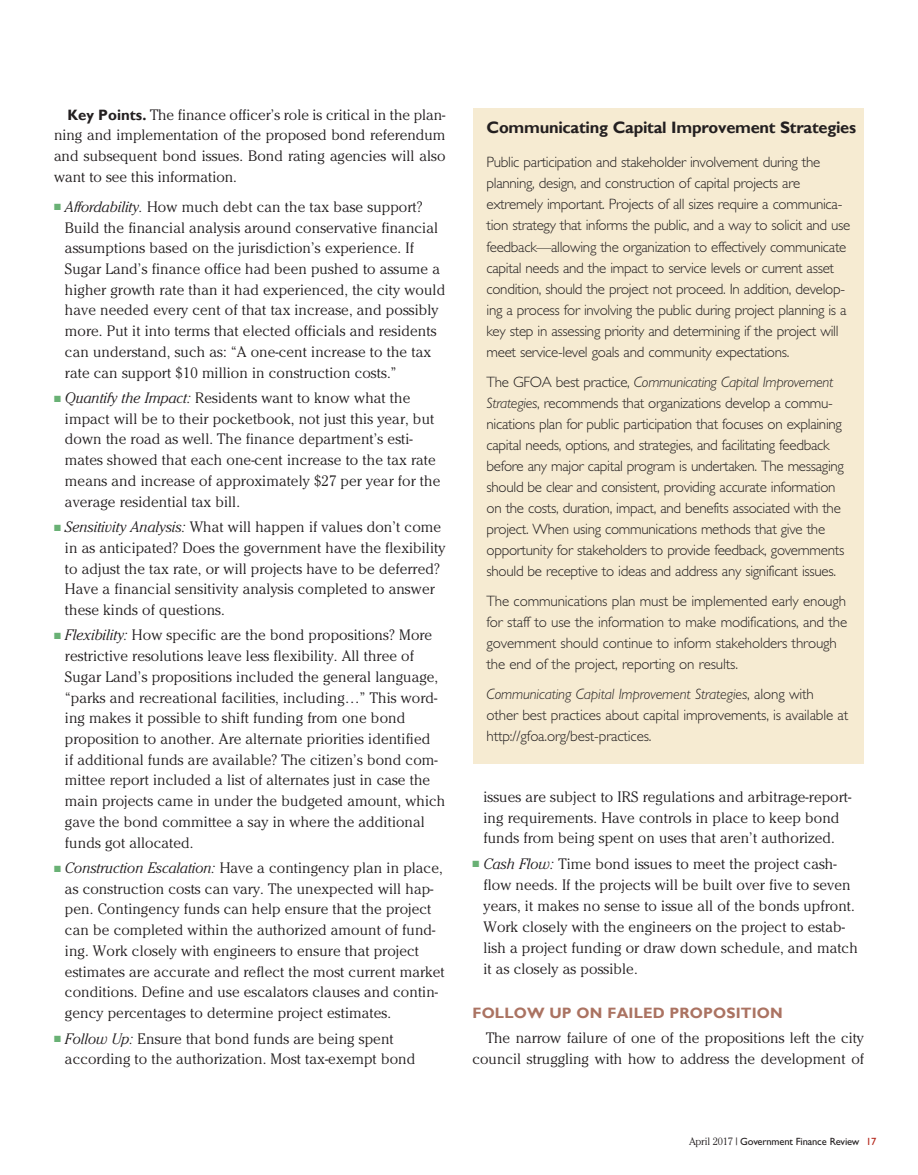
<style>
.page{position:relative;width:918px;height:1175px;background:#fff}
.page>*{position:absolute;margin:0;border:0;box-sizing:border-box;transform-origin:0 0}
.t1{font:700 16.5px "Gill Sans";letter-spacing:-.015em;color:#231f20}
.t2{font:300 15px/20.7px "Cheltenham";letter-spacing:.005em;color:#231f20}
.t3{font:300 15px/21px "Gill Sans";letter-spacing:-.02em;color:#231f20}
.t4{font:700 15px "Gill Sans";letter-spacing:.01em;color:#ab7362}
.t5{font:10.5px "Gill Sans";letter-spacing:-.015em;color:#231f20}
.s1{font-family:"Gill Sans";font-weight:700}
.s2{color:#69b175}
.s3{font-style:italic}
.s4{font-family:"Cheltenham";font-weight:300}
.s5{color:#b32317}
</style>
<div class="page">
<div style="left:473px;top:108px;width:391px;height:655px;background:#f6ebd2"></div>
<p class="t2" style="left:54px;top:104px;width:393px;text-align:justify;text-indent:14px"><span class="s1">Key Points.</span> The finance officer’s role is critical in the plan&shy;ning and implementation of the proposed bond referendum and subsequent bond issues. Bond rating agencies will also want to see this information.</p>
<p class="t2" style="left:65px;top:196px;width:382px;text-indent:-11px"><span class="s2">■</span> <span class="s3">Affordability.</span> How much debt can the tax base support?<br>Build the financial analysis around conservative financial assumptions based on the jurisdiction’s experience. If Sugar Land’s finance office had been pushed to assume a higher growth rate than it had experienced, the city would have needed every cent of that tax increase, and possibly more. Put it into terms that elected officials and residents can understand, such as: “A one-cent increase to the tax rate can support $10 million in construction costs.”</p>
<p class="t2" style="left:65px;top:387px;width:377px;text-indent:-11px"><span class="s2">■</span> <span class="s3">Quantify the Impact:</span> Residents want to know what the impact will be to their pocketbook, not just this year, but down the road as well. The finance department’s esti&shy;mates showed that each one-cent increase to the tax rate means and increase of approximately $27 per year for the average residential tax bill.</p>
<p class="t2" style="left:65px;top:516px;width:382px;text-indent:-11px"><span class="s2">■</span> <span class="s3">Sensitivity Analysis:</span> What will happen if values don’t come in as anticipated? Does the government have the flexibility to adjust the tax rate, or will projects have to be deferred?<br>Have a financial sensitivity analysis completed to answer these kinds of questions.</p>
<p class="t2" style="left:65px;top:625px;width:382px;text-indent:-11px"><span class="s2">■</span> <span class="s3">Flexibility:</span> How specific are the bond propositions? More restrictive resolutions leave less flexibility. All three of Sugar Land’s propositions included the general language, “parks and recreational facilities, including…” This word&shy;ing makes it possible to shift funding from one bond proposition to another. Are alternate priorities identified<br>if additional funds are available? The citizen’s bond com&shy;mittee report included a list of alternates just in case the main projects came in under the budgeted amount, which gave the bond committee a say in where the additional funds got allocated.</p>
<p class="t2" style="left:65px;top:857px;width:381px;text-indent:-11px"><span class="s2">■</span> <span class="s3">Construction Escalation:</span> Have a contingency plan in place, as construction costs can vary. The unexpected will hap&shy;pen. Contingency funds can help ensure that the project can be completed within the authorized amount of fund&shy;ing. Work closely with engineers to ensure that project estimates are accurate and reflect the most current market conditions. Define and use escalators clauses and contin&shy;gency percentages to determine project estimates.</p>
<p class="t2" style="left:65px;top:1027px;width:352px;text-indent:-11px"><span class="s2">■</span> <span class="s3">Follow Up:</span> Ensure that bond funds are being spent according to the authorization. Most tax-exempt bond</p>
<p class="t1" style="left:487px;top:117px;width:371px">Communicating Capital Improvement Strategies</p>
<p class="t3" style="left:487px;top:152px;width:365px">Public participation and stakeholder involvement during the planning, design, and construction of capital projects are extremely important. Projects of all sizes require a communica&shy;tion strategy that informs the public, and a way to solicit and use feedback—allowing the organization to effectively communicate capital needs and the impact to service levels or current asset condition, should the project not proceed. In addition, develop&shy;ing a process for involving the public during project planning is a key step in assessing priority and determining if the project will meet service-level goals and community expectations.</p>
<p class="t3" style="left:487px;top:371px;width:359px">The GFOA best practice, <span class="s3">Communicating Capital Improvement Strategies</span>, recommends that organizations develop a commu&shy;nications plan for public participation that focuses on explaining capital needs, options, and strategies, and facilitating feedback before any major capital program is undertaken. The messaging should be clear and consistent, providing accurate information on the costs, duration, impact, and benefits associated with the project. When using communications methods that give the opportunity for stakeholders to provide feedback, governments should be receptive to ideas and address any significant issues.</p>
<p class="t3" style="left:487px;top:590px;width:362px">The communications plan must be implemented early enough for staff to use the information to make modifications, and the government should continue to inform stakeholders through the end of the project, reporting on results.</p>
<p class="t3" style="left:487px;top:683px;width:363px"><span class="s3">Communicating Capital Improvement Strategies</span>, along with other best practices about capital improvements, is available at http://gfoa.org/best-practices.</p>
<p class="t2" style="left:483px;top:786px;width:369px">issues are subject to IRS regulations and arbitrage-report&shy;ing requirements. Have controls in place to keep bond funds from being spent on uses that aren’t authorized.</p>
<p class="t2" style="left:483px;top:853px;width:376px;text-indent:-11px"><span class="s2">■</span> <span class="s3">Cash Flow:</span> Time bond issues to meet the project cash&shy;flow needs. If the projects will be built over five to seven years, it makes no sense to issue all of the bonds upfront.<br>Work closely with the engineers on the project to estab&shy;lish a project funding or draw down schedule, and match it as closely as possible.</p>
<p class="t4" style="left:473px;top:1003px;width:312px">FOLLOW UP ON FAILED PROPOSITION</p>
<p class="t2" style="left:473px;top:1027px;width:393px;text-align:right">The narrow failure of one of the propositions left the city council struggling with how to address the development of</p>
<p class="t5" style="left:689px;top:1135px;width:189px"><span class="s4">April 2017 |</span> Government Finance Review <span class="s5">17</span></p>
</div>
